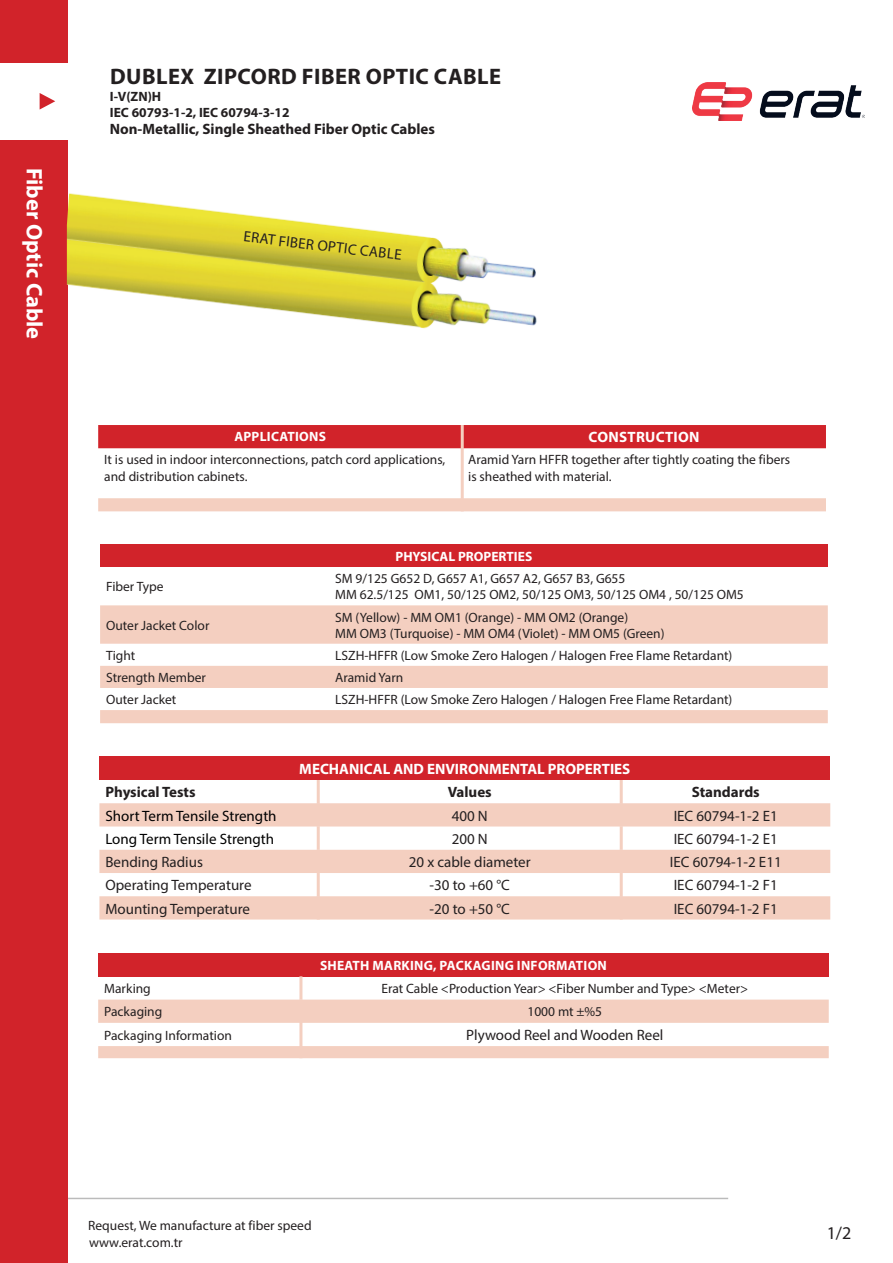
<style>
.page{position:relative;width:893px;height:1263px;background:#fff}
.page>*{position:absolute;margin:0;border:0;box-sizing:border-box;transform-origin:0 0}
.t1{font:700 22.5px "Myriad Pro";letter-spacing:.02em;color:#231f20}
.t2{font:700 22.5px "Myriad Pro";color:#fff}
.t3{font:18px "Myriad Pro";color:#231f20}
.t4{font:15px "Myriad Pro";color:#231f20}
.t5{font:700 15px "Myriad Pro";color:#231f20}
.t6{font:15px "Myriad Pro";color:#000001}
.t7{font:700 15px "Myriad Pro";color:#fff}
.t8{font:700 15px "Myriad Pro";letter-spacing:.02em;color:#fff}
.t9{font:13.5px/16.2px "Myriad Pro";color:#231f20}
.t10{font:700 13.5px "Myriad Pro";letter-spacing:.02em;color:#fff}
.t11{font:700 13.5px "Myriad Pro";color:#231f20}
.t12{font:700 13.5px "Myriad Pro";color:#fff}
</style>
<div class="page">
<hr style="left:0;top:1198px;width:728px;height:1px;background:#000">
<div style="left:0;top:140px;width:67px;height:1123px;background:#d1232a"></div>
<svg style="left:40px;top:93px;width:15px;height:17px"></svg>
<div style="left:0;top:0;width:67px;height:63px;background:#d1232a"></div>
<img style="left:693px;top:82px;width:172px;height:38px">
<div style="left:98px;top:425px;width:728px;height:23px;background:#d1232a"></div>
<hr style="left:461px;top:425px;width:3px;height:23px;background:#f4cfc0">
<hr style="left:461px;top:448px;width:3px;height:50px;background:#f4cfc0">
<svg style="left:98px;top:498px;width:728px;height:13px;background:#f4cfc1"></svg>
<div style="left:100px;top:545px;width:728px;height:22px;background:#d1232a"></div>
<svg style="left:100px;top:605px;width:728px;height:118px;fill:#f4cfc0"></svg>
<div style="left:98px;top:953px;width:731px;height:23px;background:#d1232a"></div>
<hr style="left:299px;top:976px;width:3px;height:23px;background:#f4cfc0">
<svg style="left:98px;top:999px;width:731px;height:59px"></svg>
<img style="left:67px;top:177px;width:470px;height:177px">
<div style="left:99px;top:757px;width:731px;height:23px;background:#d1232a"></div>
<svg style="left:99px;top:803px;width:731px;height:116px;fill:#f4cfc0"></svg>
<hr style="left:317px;top:780px;width:3px;height:23px;background:#f4cfc0">
<hr style="left:620px;top:780px;width:3px;height:23px;background:#f4cfc0">
<hr style="left:317px;top:803px;width:3px;height:23px;background:#f4cfc0">
<hr style="left:620px;top:803px;width:3px;height:23px;background:#f4cfc0">
<hr style="left:317px;top:826px;width:3px;height:24px;background:#f4cfc0">
<hr style="left:620px;top:826px;width:3px;height:24px;background:#f4cfc0">
<hr style="left:317px;top:850px;width:3px;height:23px;background:#f4cfc0">
<hr style="left:620px;top:850px;width:3px;height:23px;background:#f4cfc0">
<hr style="left:317px;top:873px;width:3px;height:23px;background:#f4cfc0">
<hr style="left:620px;top:873px;width:3px;height:23px;background:#f4cfc0">
<hr style="left:317px;top:896px;width:3px;height:23px;background:#f4cfc0">
<hr style="left:620px;top:896px;width:3px;height:23px;background:#f4cfc0">
<h1 class="t2" style="left:49px;top:168px;width:173px;rotate:90deg">Fiber Optic Cable</h1>
<h1 class="t1" style="left:110px;top:62px;width:393px">DUBLEX ZIPCORD FIBER OPTIC CABLE</h1>
<p class="t11" style="left:110px;top:87px;width:53px">I-V(ZN)H</p>
<p class="t5" style="left:110px;top:119px;width:326px">Non-Metallic, Single Sheathed Fiber Optic Cables</p>
<p class="t11" style="left:110px;top:103px;width:181px">IEC 60793-1-2, IEC 60794-3-12</p>
<p class="t4" style="left:245px;top:227px;width:160px;rotate:7deg">ERAT FIBER OPTIC CABLE</p>
<p class="t10" style="left:234px;top:428px;width:93px">APPLICATIONS</p>
<p class="t8" style="left:589px;top:427px;width:112px">CONSTRUCTION</p>
<p class="t9" style="left:104px;top:452px;width:343px">It is used in indoor interconnections, patch cord applications, and distribution cabinets.</p>
<p class="t9" style="left:468px;top:452px;width:323px">Aramid Yarn HFFR together after tightly coating the fibers is sheathed with material.</p>
<p class="t12" style="left:396px;top:548px;width:138px">PHYSICAL PROPERTIES</p>
<p class="t9" style="left:106px;top:578px;width:59px">Fiber Type</p>
<p class="t9" style="left:335px;top:570px;width:410px">SM 9/125 G652 D, G657 A1, G657 A2, G657 B3, G655<br>MM 62.5/125 OM1, 50/125 OM2, 50/125 OM3, 50/125 OM4 , 50/125 OM5</p>
<p class="t9" style="left:106px;top:617px;width:105px">Outer Jacket Color</p>
<p class="t9" style="left:335px;top:609px;width:331px">SM (Yellow) - MM OM1 (Orange) - MM OM2 (Orange)<br>MM OM3 (Turquoise) - MM OM4 (Violet) - MM OM5 (Green)</p>
<p class="t9" style="left:106px;top:647px;width:31px">Tight</p>
<p class="t9" style="left:335px;top:647px;width:399px">LSZH-HFFR (Low Smoke Zero Halogen / Halogen Free Flame Retardant)</p>
<p class="t9" style="left:106px;top:669px;width:101px">Strength Member</p>
<p class="t9" style="left:335px;top:669px;width:70px">Aramid Yarn</p>
<p class="t9" style="left:106px;top:691px;width:72px">Outer Jacket</p>
<p class="t9" style="left:335px;top:691px;width:399px">LSZH-HFFR (Low Smoke Zero Halogen / Halogen Free Flame Retardant)</p>
<p class="t7" style="left:299px;top:759px;width:333px">MECHANICAL AND ENVIRONMENTAL PROPERTIES</p>
<p class="t5" style="left:105px;top:782px;width:92px">Physical Tests</p>
<p class="t5" style="left:448px;top:782px;width:46px">Values</p>
<p class="t5" style="left:692px;top:782px;width:70px">Standards</p>
<p class="t6" style="left:105px;top:806px;width:173px">Short Term Tensile Strength</p>
<p class="t4" style="left:452px;top:806px;width:38px">400 N</p>
<p class="t4" style="left:674px;top:806px;width:106px">IEC 60794-1-2 E1</p>
<p class="t6" style="left:105px;top:829px;width:170px">Long Term Tensile Strength</p>
<p class="t4" style="left:452px;top:829px;width:38px">200 N</p>
<p class="t4" style="left:674px;top:829px;width:106px">IEC 60794-1-2 E1</p>
<p class="t4" style="left:105px;top:853px;width:99px">Bending Radius</p>
<p class="t4" style="left:409px;top:853px;width:123px">20 x cable diameter</p>
<p class="t4" style="left:670px;top:853px;width:113px">IEC 60794-1-2 E11</p>
<p class="t4" style="left:105px;top:876px;width:148px">Operating Temperature</p>
<p class="t4" style="left:429px;top:876px;width:82px">-30 to +60 °C</p>
<p class="t4" style="left:674px;top:876px;width:106px">IEC 60794-1-2 F1</p>
<p class="t4" style="left:105px;top:899px;width:146px">Mounting Temperature</p>
<p class="t4" style="left:429px;top:899px;width:82px">-20 to +50 °C</p>
<p class="t4" style="left:674px;top:899px;width:106px">IEC 60794-1-2 F1</p>
<p class="t10" style="left:320px;top:956px;width:288px">SHEATH MARKING, PACKAGING INFORMATION</p>
<p class="t9" style="left:104px;top:980px;width:48px">Marking</p>
<p class="t9" style="left:381px;top:980px;width:368px">Erat Cable &lt;Production Year&gt; &lt;Fiber Number and Type&gt; &lt;Meter&gt;</p>
<p class="t9" style="left:104px;top:1003px;width:60px">Packaging</p>
<p class="t9" style="left:527px;top:1003px;width:76px">1000 mt ±%5</p>
<p class="t9" style="left:104px;top:1027px;width:129px">Packaging Information</p>
<p class="t4" style="left:466px;top:1026px;width:199px">Plywood Reel and Wooden Reel</p>
<p class="t9" style="left:88px;top:1217px;width:225px">Request, We manufacture at fiber speed</p>
<p class="t9" style="left:89px;top:1234px;width:95px">www.erat.com.tr</p>
<h2 class="t3" style="left:827px;top:1222px;width:26px">1/2</h2>
</div>
